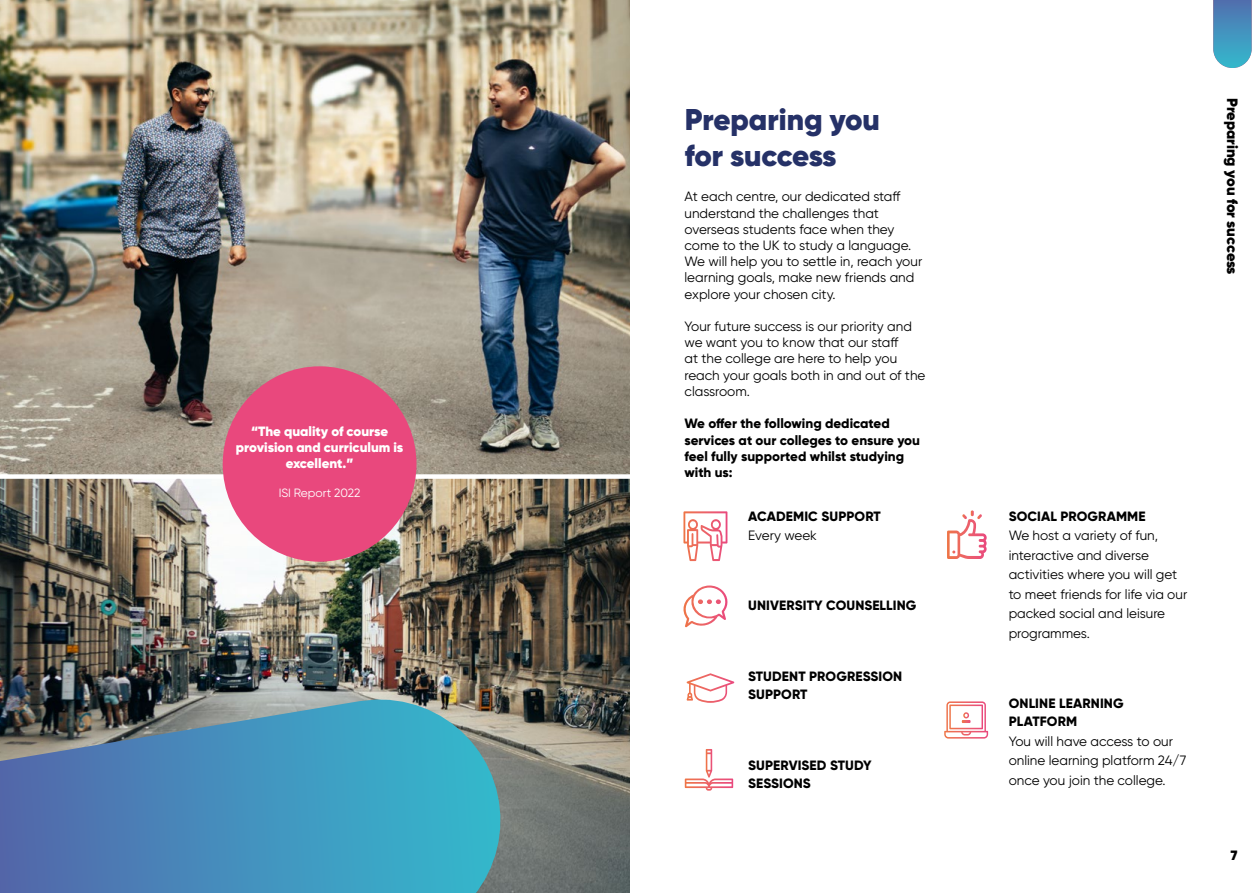
<style>
.page{position:relative;width:1259px;height:893px;background:#fff}
.page>*{position:absolute;margin:0;border:0;box-sizing:border-box;transform-origin:0 0}
.t1{font:900 30px "Gilroy";color:#253167}
.t2{font:900 15px "Gilroy";color:#000}
.t3{font:13.5px/16.2px "Gilroy";color:#000}
.t4{font:800 13.5px/16.2px "Gilroy";color:#000}
.t5{font:900 13.5px/16.2px "Gilroy";color:#fff;text-align:center}
.t6{font:900 13.5px "Gilroy";color:#000}
.t7{font:12px "Gilroy";letter-spacing:-.005em;color:#fff}
.s1{font-weight:400}
.s2{font-weight:800}
</style>
<div class="page">
<svg style="left:1213px;top:0;width:38px;height:68px;background:#4f98c0"></svg>
<svg style="left:683px;top:511px;width:44px;height:50px"></svg>
<svg style="left:685px;top:749px;width:48px;height:42px"></svg>
<svg style="left:686px;top:673px;width:48px;height:30px"></svg>
<svg style="left:947px;top:510px;width:39px;height:49px"></svg>
<svg style="left:944px;top:701px;width:44px;height:38px"></svg>
<svg style="left:683px;top:585px;width:45px;height:43px"></svg>
<img style="left:0;top:0;width:629px;height:542px">
<img style="left:0;top:542px;width:630px;height:351px">
<div style="left:0;top:474px;width:632px;height:5px;background:#fff"></div>
<div style="left:223px;top:366px;width:193px;height:196px;background:#e9487d;border-radius:50%"></div>
<p class="t5" style="left:236px;top:423px;width:169px">“The quality of course provision and curriculum is excellent.”</p>
<p class="t7" style="left:279px;top:485px;width:83px">ISI Report 2022</p>
<p class="t1" style="left:685px;top:100px;width:197px">Preparing you</p>
<p class="t1" style="left:685px;top:136px;width:153px">for success</p>
<p class="t3" style="left:684px;top:189px;width:239px">At each centre, our dedicated staff understand the challenges that overseas students face when they come to the UK to study a language.<br>We will help you to settle in, reach your learning goals, make new friends and explore your chosen city.</p>
<p class="t3" style="left:684px;top:318px;width:242px">Your future success is our priority and we want you to know that our staff<br>at the college are here to help you reach your goals both in and out of the classroom.</p>
<p class="t4" style="left:684px;top:415px;width:237px">We offer the following dedicated services at our colleges to ensure you feel fully supported whilst studying with us:</p>
<p class="t4" style="left:748px;top:506px;width:134px;line-height:19.5px">ACADEMIC SUPPORT<br><span class="s1">Every week</span></p>
<p class="t4" style="left:748px;top:598px;width:170px">UNIVERSITY COUNSELLING</p>
<p class="t4" style="left:748px;top:667px;width:156px;line-height:18px">STUDENT PROGRESSION<br>SUPPORT</p>
<p class="t4" style="left:748px;top:756px;width:125px;line-height:18px">SUPERVISED STUDY<br>SESSIONS</p>
<p class="t2" style="left:1242px;top:98px;width:178px;rotate:90deg">PPPPPPPPP PPP PPP PPPPPPP</p>
<p class="t3" style="left:1008px;top:506px;width:180px;line-height:19.5px"><span class="s2">SOCIAL PROGRAMME<br></span>We host a variety of fun, interactive and diverse activities where you will get to meet friends for life via our packed social and leisure programmes.</p>
<p class="t4" style="left:1008px;top:694px;width:116px;line-height:18px">ONLINE LEARNING<br>PLATFORM</p>
<p class="t3" style="left:1008px;top:731px;width:179px;line-height:19.5px">You will have access to our online learning platform 24/7 once you join the college.</p>
<p class="t6" style="left:1230px;top:846px;width:8px">7</p>
</div>
